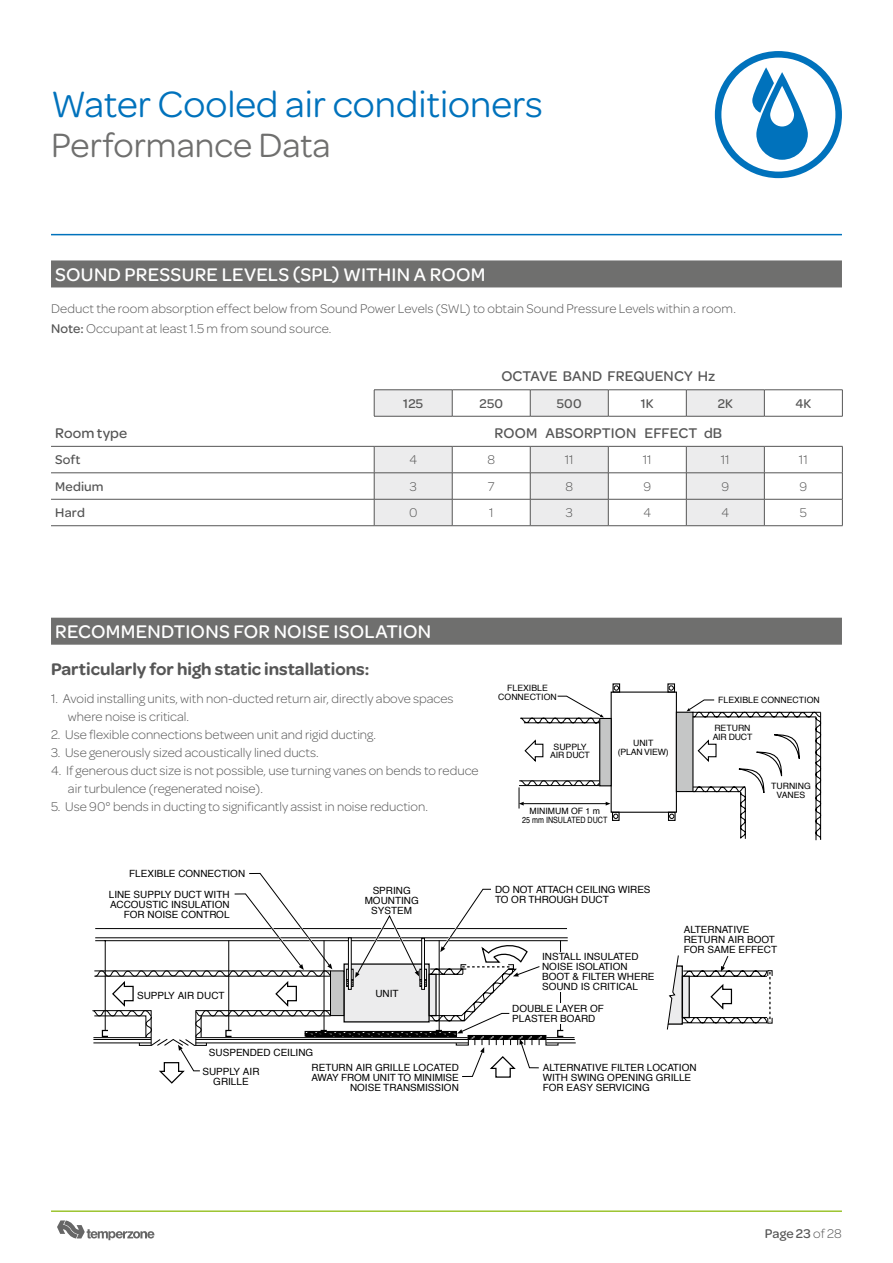
<style>
.page{position:relative;width:893px;height:1263px;background:#fff}
.page>*{position:absolute;margin:0;border:0;box-sizing:border-box;transform-origin:0 0}
.t1{font:39px "Omnes";color:#0072bc}
.t2{font:36px "Omnes";color:#6f6f6e}
.t3{font:500 19.5px "Omnes";letter-spacing:.015em;color:#fff}
.t4{font:600 18px "Omnes";color:#565656}
.t5{font:500 15px "Omnes";letter-spacing:.01em;color:#565656}
.t6{font:300 13.5px/18px "Omnes";color:#565656}
.t7{font:500 13.5px "Omnes";letter-spacing:.01em;color:#565656}
.t8{font:9.9px/9.9px "Helvetica";color:#000}
.t9{font:8.7px/8.7px "Helvetica";color:#000;text-align:center}
.t10{font:condensed 8.7px "Helvetica";color:#000}
.t11{font:8.7px/8.7px "Helvetica";letter-spacing:-.02em;color:#000;text-align:center}
.s1{font-weight:500}
.s2{font-style:inherit}
.s3{font-weight:300}
</style>
<div class="page">
<svg style="left:57px;top:1220px;width:97px;height:20px"></svg>
<hr style="left:51px;top:234px;width:791px;height:1px;background:#0072bc">
<svg style="left:715px;top:51px;width:127px;height:127px"></svg>
<div style="left:51px;top:260px;width:791px;height:27px;background:#6f6f6e"></div>
<svg style="left:374px;top:390px;width:390px;height:135px"></svg>
<hr style="left:51px;top:446px;width:323px;height:1px;background:#565656">
<hr style="left:51px;top:472px;width:323px;height:1px;background:#565656">
<hr style="left:51px;top:499px;width:323px;height:1px;background:#565656">
<hr style="left:51px;top:525px;width:323px;height:1px;background:#565656">
<svg style="left:374px;top:390px;width:1px;height:26px"></svg>
<svg style="left:452px;top:390px;width:1px;height:26px"></svg>
<svg style="left:530px;top:390px;width:1px;height:26px"></svg>
<svg style="left:608px;top:390px;width:1px;height:26px"></svg>
<svg style="left:686px;top:390px;width:1px;height:26px"></svg>
<svg style="left:764px;top:390px;width:1px;height:26px"></svg>
<hr style="left:374px;top:416px;width:78px;height:1px;background:#565656">
<hr style="left:452px;top:416px;width:78px;height:1px;background:#565656">
<hr style="left:530px;top:416px;width:78px;height:1px;background:#565656">
<hr style="left:608px;top:416px;width:78px;height:1px;background:#565656">
<hr style="left:686px;top:416px;width:78px;height:1px;background:#565656">
<hr style="left:764px;top:416px;width:79px;height:1px;background:#565656">
<hr style="left:374px;top:446px;width:78px;height:1px;background:#565656">
<hr style="left:452px;top:446px;width:78px;height:1px;background:#565656">
<hr style="left:530px;top:446px;width:78px;height:1px;background:#565656">
<hr style="left:608px;top:446px;width:78px;height:1px;background:#565656">
<hr style="left:686px;top:446px;width:78px;height:1px;background:#565656">
<hr style="left:764px;top:446px;width:79px;height:1px;background:#565656">
<hr style="left:374px;top:472px;width:78px;height:1px;background:#565656">
<hr style="left:452px;top:472px;width:78px;height:1px;background:#565656">
<hr style="left:530px;top:472px;width:78px;height:1px;background:#565656">
<hr style="left:608px;top:472px;width:78px;height:1px;background:#565656">
<hr style="left:686px;top:472px;width:78px;height:1px;background:#565656">
<hr style="left:764px;top:472px;width:79px;height:1px;background:#565656">
<hr style="left:374px;top:499px;width:78px;height:1px;background:#565656">
<svg style="left:374px;top:446px;width:1px;height:79px"></svg>
<hr style="left:452px;top:499px;width:78px;height:1px;background:#565656">
<svg style="left:452px;top:446px;width:1px;height:79px"></svg>
<hr style="left:530px;top:499px;width:78px;height:1px;background:#565656">
<svg style="left:530px;top:446px;width:1px;height:79px"></svg>
<hr style="left:608px;top:499px;width:78px;height:1px;background:#565656">
<svg style="left:608px;top:446px;width:1px;height:79px"></svg>
<hr style="left:686px;top:499px;width:78px;height:1px;background:#565656">
<svg style="left:686px;top:446px;width:1px;height:79px"></svg>
<hr style="left:764px;top:499px;width:79px;height:1px;background:#565656">
<svg style="left:764px;top:446px;width:1px;height:79px"></svg>
<hr style="left:374px;top:525px;width:78px;height:1px;background:#565656">
<hr style="left:452px;top:525px;width:78px;height:1px;background:#565656">
<hr style="left:530px;top:525px;width:78px;height:1px;background:#565656">
<hr style="left:608px;top:525px;width:78px;height:1px;background:#565656">
<hr style="left:686px;top:525px;width:78px;height:1px;background:#565656">
<hr style="left:764px;top:525px;width:79px;height:1px;background:#565656">
<svg style="left:842px;top:390px;width:1px;height:26px"></svg>
<svg style="left:842px;top:446px;width:1px;height:79px"></svg>
<hr style="left:374px;top:389px;width:78px;height:1px;background:#565656">
<hr style="left:452px;top:389px;width:78px;height:1px;background:#565656">
<hr style="left:530px;top:389px;width:78px;height:1px;background:#565656">
<hr style="left:608px;top:389px;width:78px;height:1px;background:#565656">
<hr style="left:686px;top:389px;width:78px;height:1px;background:#565656">
<hr style="left:764px;top:389px;width:79px;height:1px;background:#565656">
<div style="left:51px;top:618px;width:791px;height:27px;background:#6f6f6e"></div>
<svg style="left:518px;top:685px;width:303px;height:156px"></svg>
<hr style="left:546px;top:1042px;width:30px;height:1px;background:#000">
<svg style="left:92px;top:873px;width:483px;height:211px"></svg>
<div style="left:558px;top:1003px;width:5px;height:21px;background:#fff"></div>
<div style="left:558px;top:952px;width:5px;height:40px;background:#fff"></div>
<svg style="left:666px;top:955px;width:107px;height:75px"></svg>
<hr style="left:51px;top:1210px;width:791px;height:2px;background:#9cc42f">
<h1 class="t1" style="left:51px;top:77px;width:493px">Water Cooled air conditioners</h1>
<h2 class="t2" style="left:51px;top:121px;width:281px">Performance Data</h2>
<h3 class="t3" style="left:55px;top:261px;width:432px">SOUND PRESSURE LEVELS (SPL) WITHIN A ROOM</h3>
<p class="t6" style="left:51px;top:299px;width:686px;line-height:19.5px">Deduct the room absorption effect below from Sound Power Levels (SWL) to obtain Sound Pressure Levels within a room.<br><span class="s1">Note:</span> Occupant at least 1.5 m from sound source.</p>
<p class="t5" style="left:55px;top:422px;width:74px">Room type</p>
<p class="t5" style="left:501px;top:366px;width:215px">OCTAVE BAND FREQUENCY Hz</p>
<p class="t7" style="left:403px;top:394px;width:21px">125</p>
<p class="t7" style="left:479px;top:394px;width:25px">250</p>
<p class="t7" style="left:557px;top:394px;width:26px">500</p>
<p class="t7" style="left:641px;top:394px;width:14px">1K</p>
<p class="t7" style="left:718px;top:394px;width:17px">2K</p>
<p class="t7" style="left:795px;top:394px;width:18px">4K</p>
<p class="t5" style="left:494px;top:422px;width:229px">ROOM ABSORPTION EFFECT <span class="s2">dB</span></p>
<p class="t7" style="left:55px;top:450px;width:27px">Soft</p>
<p class="t6" style="left:409px;top:450px;width:9px">4</p>
<p class="t6" style="left:487px;top:450px;width:9px">8</p>
<p class="t6" style="left:565px;top:450px;width:10px">11</p>
<p class="t6" style="left:643px;top:450px;width:10px">11</p>
<p class="t6" style="left:721px;top:450px;width:10px">11</p>
<p class="t6" style="left:799px;top:450px;width:10px">11</p>
<p class="t7" style="left:55px;top:477px;width:50px">Medium</p>
<p class="t6" style="left:410px;top:477px;width:9px">3</p>
<p class="t6" style="left:488px;top:477px;width:8px">7</p>
<p class="t6" style="left:565px;top:477px;width:9px">8</p>
<p class="t6" style="left:643px;top:477px;width:9px">9</p>
<p class="t6" style="left:721px;top:477px;width:9px">9</p>
<p class="t6" style="left:799px;top:477px;width:9px">9</p>
<p class="t7" style="left:55px;top:503px;width:31px">Hard</p>
<p class="t6" style="left:409px;top:503px;width:10px">0</p>
<p class="t6" style="left:489px;top:503px;width:6px">1</p>
<p class="t6" style="left:566px;top:503px;width:9px">3</p>
<p class="t6" style="left:643px;top:503px;width:9px">4</p>
<p class="t6" style="left:722px;top:503px;width:9px">4</p>
<p class="t6" style="left:800px;top:503px;width:9px">5</p>
<h3 class="t3" style="left:55px;top:618px;width:377px">RECOMMENDTIONS FOR NOISE ISOLATION</h3>
<h3 class="t4" style="left:51px;top:656px;width:320px">Particularly for high static installations:</h3>
<p class="t6" style="left:68px;top:689px;width:387px;text-indent:-17px">1. Avoid installing units, with non-ducted return air, directly above spaces where noise is critical.</p>
<p class="t6" style="left:51px;top:725px;width:326px">2. Use flexible connections between unit and rigid ducting.</p>
<p class="t6" style="left:51px;top:743px;width:269px">3. Use generously sized acoustically lined ducts.</p>
<p class="t6" style="left:68px;top:761px;width:412px;text-indent:-17px">4. If generous duct size is not possible, use turning vanes on bends to reduce air turbulence (regenerated noise).</p>
<p class="t6" style="left:51px;top:797px;width:378px">5. Use 90° bends in ducting to significantly assist in noise reduction.</p>
<p class="t9" style="left:498px;top:684px;width:60px">FLEXIBLE<br>CONNECTION</p>
<p class="t11" style="left:550px;top:742px;width:41px">SUPPLY<br>AIR DUCT</p>
<p class="t9" style="left:618px;top:739px;width:53px">UNIT<br>(PLAN VIEW)</p>
<p class="t9" style="left:530px;top:807px;width:72px">MINIMUM OF 1 m</p>
<p class="t10" style="left:522px;top:814px;width:87px">25 mm INSULATED DUCT</p>
<p class="t9" style="left:718px;top:695px;width:103px">FLEXIBLE CONNECTION</p>
<p class="t9" style="left:713px;top:724px;width:41px;text-align:left">RETURN<br>AIR DUCT</p>
<p class="t9" style="left:771px;top:782px;width:41px">TURNING<br>VANES</p>
<p class="t8" style="left:109px;top:864px;width:138px;line-height:20.5px;text-indent:20px">FLEXIBLE CONNECTION<br>LINE SUPPLY DUCT WITH</p>
<p class="t8" style="left:110px;top:900px;width:121px;text-align:right">ACCOUSTIC INSULATION<br>FOR NOISE CONTROL</p>
<p class="t8" style="left:137px;top:990px;width:89px">SUPPLY AIR DUCT</p>
<p class="t8" style="left:365px;top:886px;width:56px;text-align:center">SPRING<br>MOUNTING<br>SYSTEM</p>
<p class="t8" style="left:375px;top:989px;width:25px">UNIT</p>
<p class="t8" style="left:312px;top:1045px;width:149px;line-height:15.1px;text-indent:-103px">SUSPENDED CEILING<br>RETURN AIR GRILLE LOCATED</p>
<p class="t8" style="left:312px;top:1073px;width:149px;text-align:right">AWAY FROM UNIT TO MINIMISE<br>NOISE TRANSMISSION</p>
<p class="t8" style="left:202px;top:1066px;width:59px;text-align:center">SUPPLY AIR<br>GRILLE</p>
<p class="t8" style="left:495px;top:885px;width:157px">DO NOT ATTACH CEILING WIRES<br>TO OR THROUGH DUCT</p>
<p class="t8" style="left:542px;top:952px;width:114px">INSTALL INSULATED<br>NOISE ISOLATION<br>BOOT &amp; FILTER WHERE<br>SOUND IS CRITICAL</p>
<p class="t8" style="left:512px;top:1004px;width:93px">DOUBLE LAYER OF<br>PLASTER BOARD</p>
<p class="t8" style="left:684px;top:925px;width:95px">ALTERNATIVE<br>RETURN AIR BOOT<br>FOR SAME EFFECT</p>
<p class="t8" style="left:543px;top:1063px;width:155px">ALTERNATIVE FILTER LOCATION<br>WITH SWING OPENING GRILLE<br>FOR EASY SERVICING</p>
<p class="t7" style="left:765px;top:1224px;width:79px">Page 23 <span class="s3">of 28</span></p>
</div>
